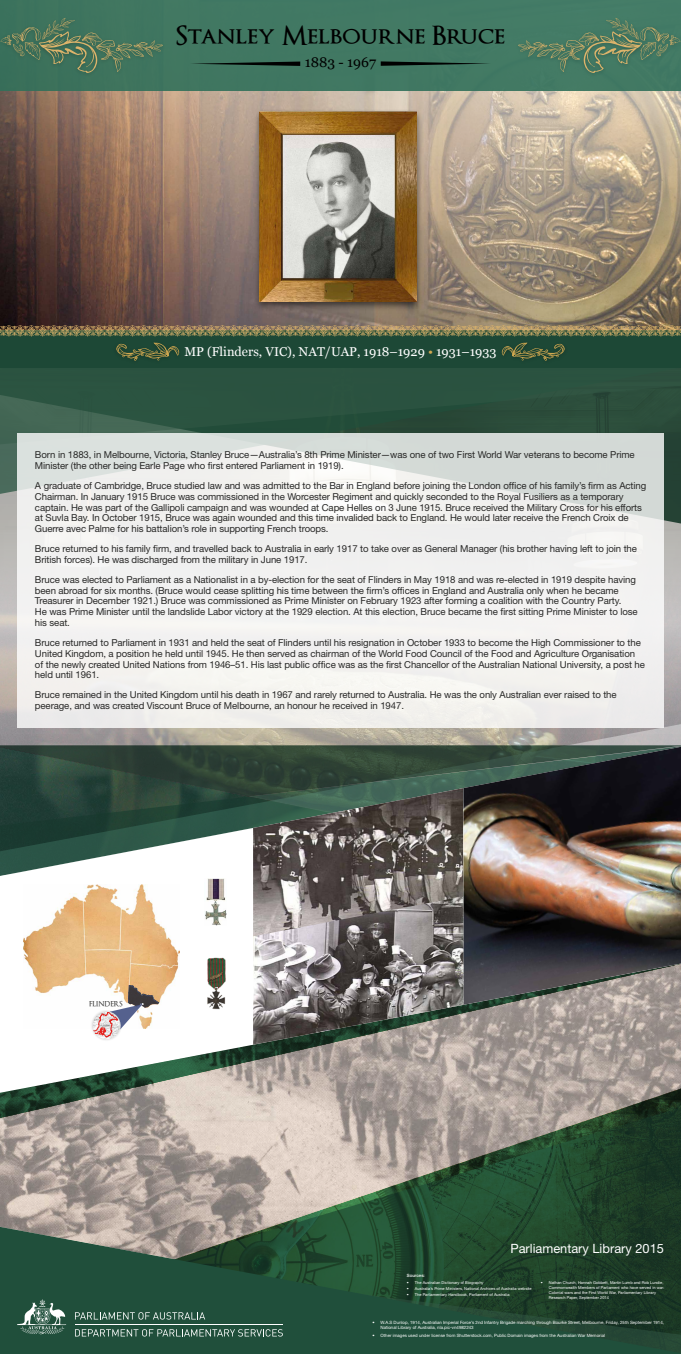
<style>
.page{position:relative;width:681px;height:1354px;background:#fff}
.page>*{position:absolute;margin:0;border:0;box-sizing:border-box;transform-origin:0 0}
.t1{font:600 26px "Optimus Princeps";color:#000}
.t2{font:14px "Georgia";color:#000}
.t3{font:12.8px "Georgia";color:#fff}
.t4{font:12.8px "Helvetica Neue LT";color:#fff}
.t5{font:9.6px/10.8px "Helvetica Neue LT";letter-spacing:-.01em;color:#282827}
.t6{font:9.6px "Optimus Princeps";color:#282827}
.t7{font:4.4px/5.3px "Helvetica Neue LT";color:#fff}
.t8{font:500 4.4px "Helvetica Neue LT";color:#fff}
.t9{font:4px/4.8px "Helvetica Neue LT";color:#fff}
.s1{color:#d2a951}
</style>
<div class="page">
<svg style="left:0;top:1259px;width:680px;height:95px;background:#1f4a35"></svg>
<svg style="left:0;top:531px;width:680px;height:203px;background:#b5afaa"></svg>
<svg style="left:0;top:734px;width:680px;height:11px;background:#aca69d"></svg>
<svg style="left:0;top:445px;width:680px;height:60px;background:#466154"></svg>
<svg style="left:0;top:368px;width:680px;height:77px;background:#2f5442"></svg>
<svg style="left:0;top:796px;width:253px;height:6px;background:#274338"></svg>
<svg style="left:0;top:745px;width:680px;height:51px;background:#31473a"></svg>
<img style="left:0;top:802px;width:680px;height:457px">
<svg style="left:0;top:828px;width:253px;height:264px"></svg>
<img style="left:253px;top:788px;width:210px;height:108px">
<img style="left:463px;top:747px;width:217px;height:258px">
<img style="left:253px;top:896px;width:210px;height:148px">
<img style="left:0;top:91px;width:680px;height:234px">
<img style="left:23px;top:884px;width:157px;height:144px">
<div style="left:90px;top:1009px;width:32px;height:32px;background:#000;opacity:.2"></div>
<svg style="left:93px;top:1012px;width:27px;height:27px"></svg>
<svg style="left:94px;top:985px;width:65px;height:52px"></svg>
<div style="left:0;top:331px;width:680px;height:37px;background:#1d4836"></div>
<div style="left:0;top:0;width:680px;height:91px;background:#417863"></div>
<div style="left:253px;top:109px;width:170px;height:202px;background:#000;opacity:.55"></div>
<img style="left:260px;top:112px;width:156px;height:190px">
<img style="left:206px;top:957px;width:20px;height:52px">
<img style="left:205px;top:878px;width:22px;height:47px">
<svg style="left:17px;top:434px;width:646px;height:294px;fill:#f1f1ef"></svg>
<svg style="left:116px;top:342px;width:63px;height:19px"></svg>
<svg style="left:501px;top:342px;width:63px;height:19px"></svg>
<svg style="left:380px;top:61px;width:108px;height:5px"></svg>
<svg style="left:192px;top:62px;width:108px;height:4px"></svg>
<svg style="left:0;top:325px;width:680px;height:11px;background:#867c54"></svg>
<div style="left:0;top:16px;width:166px;height:62px;background:#3d735d"></div>
<svg style="left:1px;top:18px;width:162px;height:55px"></svg>
<svg style="left:518px;top:18px;width:162px;height:55px"></svg>
<svg style="left:17px;top:1299px;width:49px;height:35px;background:#587b6c"></svg>
<hr style="left:75px;top:1324px;width:207px;height:1px;background:#fff">
<svg style="left:75px;top:1312px;width:130px;height:7px"></svg>
<svg style="left:75px;top:1329px;width:208px;height:7px"></svg>
<h1 class="t1" style="left:176px;top:22px;width:330px">Stanley Melbourne Bruce</h1>
<h2 class="t2" style="left:304px;top:53px;width:73px">1883 - 1967</h2>
<h3 class="t3" style="left:184px;top:344px;width:313px">MP (Flinders, VIC), NAT/UAP, 1918–1929 <span class="s1">•</span> 1931–1933</h3>
<p class="t5" style="left:35px;top:449px;width:601px">Born in 1883, in Melbourne, Victoria, Stanley Bruce—Australia’s 8th Prime Minister—was one of two First World War veterans to become Prime<br>Minister (the other being Earle Page who first entered Parliament in 1919).</p>
<p class="t5" style="left:35px;top:480px;width:612px">A graduate of Cambridge, Bruce studied law and was admitted to the Bar in England before joining the London office of his family’s firm as Acting Chairman. In January 1915 Bruce was commissioned in the Worcester Regiment and quickly seconded to the Royal Fusiliers as a temporary captain. He was part of the Gallipoli campaign and was wounded at Cape Helles on 3 June 1915. Bruce received the Military Cross for his efforts at Suvla Bay. In October 1915, Bruce was again wounded and this time invalided back to England. He would later receive the French Croix de Guerre avec Palme for his battalion’s role in supporting French troops.</p>
<p class="t5" style="left:35px;top:543px;width:603px">Bruce returned to his family firm, and travelled back to Australia in early 1917 to take over as General Manager (his brother having left to join the<br>British forces). He was discharged from the military in June 1917.</p>
<p class="t5" style="left:35px;top:574px;width:604px">Bruce was elected to Parliament as a Nationalist in a by-election for the seat of Flinders in May 1918 and was re-elected in 1919 despite having been abroad for six months. (Bruce would cease splitting his time between the firm’s offices in England and Australia only when he became Treasurer in December 1921.) Bruce was commissioned as Prime Minister on February 1923 after forming a coalition with the Country Party.<br>He was Prime Minister until the landslide Labor victory at the 1929 election. At this election, Bruce became the first sitting Prime Minister to lose his seat.</p>
<p class="t5" style="left:35px;top:637px;width:611px">Bruce returned to Parliament in 1931 and held the seat of Flinders until his resignation in October 1933 to become the High Commissioner to the United Kingdom, a position he held until 1945. He then served as chairman of the World Food Council of the Food and Agriculture Organisation of the newly created United Nations from 1946–51. His last public office was as the first Chancellor of the Australian National University, a post he held until 1961.</p>
<p class="t5" style="left:35px;top:689px;width:583px">Bruce remained in the United Kingdom until his death in 1967 and rarely returned to Australia. He was the only Australian ever raised to the peerage, and was created Viscount Bruce of Melbourne, an honour he received in 1947.</p>
<p class="t6" style="left:89px;top:998px;width:35px">flinders</p>
<h3 class="t4" style="left:510px;top:1241px;width:155px">Parliamentary Library 2015</h3>
<p class="t8" style="left:407px;top:1272px;width:19px">Sources:</p>
<p class="t9" style="left:407px;top:1280px;width:78px">• The Australian Dictionary of Biography</p>
<p class="t9" style="left:407px;top:1286px;width:126px">• Australia’s Prime Ministers, National Archives of Australia website</p>
<p class="t9" style="left:407px;top:1292px;width:104px">• The Parliamentary Handbook, Parliament of Australia</p>
<p class="t9" style="left:548px;top:1280px;width:117px;text-indent:-8px">• Nathan Church, Hannah Gobbett, Martin Lumb and Rob Lundie, Commonwealth Members of Parliament who have served in war:<br>Colonial wars and the First World War, Parliamentary Library Research Paper, September 2014</p>
<p class="t7" style="left:380px;top:1319px;width:285px;text-indent:-8px">• W.A.S Dunlop, 1914, Australian Imperial Force’s 2nd Infantry Brigade marching through Bourke Street, Melbourne, Friday, 25th September 1914,<br>National Library of Australia, nla.pic-vn4982243</p>
<p class="t7" style="left:372px;top:1332px;width:234px">• Other images used under license from Shutterstock.com, Public Domain images from the Australian War Memorial</p>
</div>
